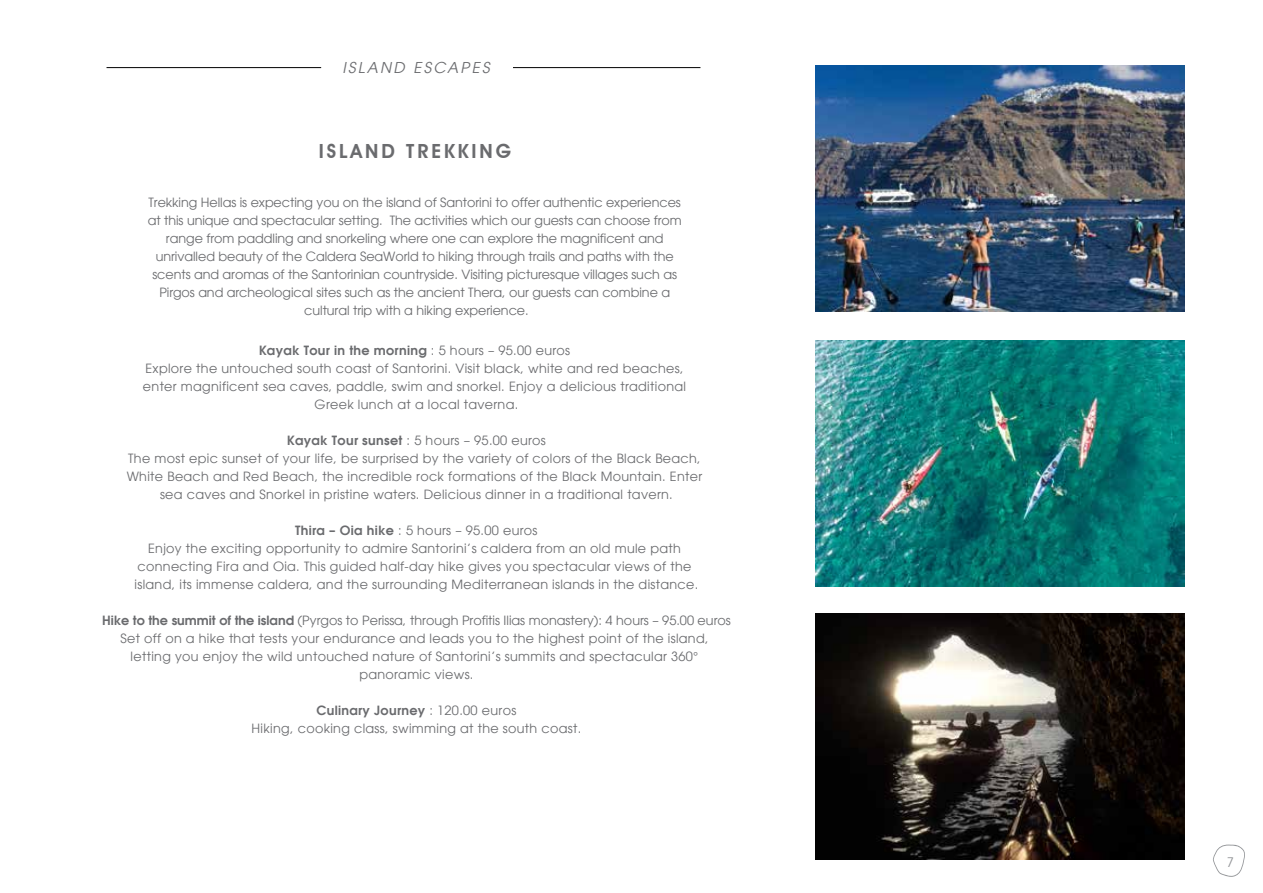
<style>
.page{position:relative;width:1263px;height:893px;background:#fff}
.page>*{position:absolute;margin:0;border:0;box-sizing:border-box;transform-origin:0 0}
.t1{font:600 19.5px "Avant Garde IT Cby BT";letter-spacing:.15em;color:#6a6b6e}
.t2{font:italic 15px "Avant Garde";letter-spacing:.15em;color:#6a6b6e}
.t3{font:13.5px "Avant Garde IT Cby BT";color:#939598}
.t4{font:12.75px/18px "Avant Garde";letter-spacing:.025em;color:#6a6b6e;text-align:center}
.t5{font:12.75px/18px "Avant Garde";letter-spacing:-.005em;color:#6a6b6e;text-align:center}
.s1{font-weight:600}
</style>
<div class="page">
<hr style="left:107px;top:67px;width:214px;height:1px;background:#010101">
<hr style="left:513px;top:67px;width:187px;height:1px;background:#010101">
<svg style="left:1213px;top:845px;width:32px;height:32px"></svg>
<img style="left:816px;top:66px;width:369px;height:246px">
<img style="left:816px;top:340px;width:369px;height:246px">
<img style="left:816px;top:614px;width:369px;height:245px">
<p class="t2" style="left:342px;top:58px;width:149px">ISLAND ESCAPES</p>
<h1 class="t1" style="left:319px;top:139px;width:194px">ISLAND TREKKING</h1>
<p class="t5" style="left:148px;top:193px;width:535px">Trekking Hellas is expecting you on the island of Santorini to offer authentic experiences at this unique and spectacular setting. The activities which our guests can choose from range from paddling and snorkeling where one can explore the magnificent and unrivalled beauty of the Caldera SeaWorld to hiking through trails and paths with the scents and aromas of the Santorinian countryside. Visiting picturesque villages such as Pirgos and archeological sites such as the ancient Thera, our guests can combine a cultural trip with a hiking experience.</p>
<p class="t4" style="left:143px;top:342px;width:544px"><span class="s1">Kayak Tour in the morning</span> : 5 hours – 95.00 euros<br>Explore the untouched south coast of Santorini. Visit black, white and red beaches, enter magnificent sea caves, paddle, swim and snorkel. Enjoy a delicious traditional Greek lunch at a local taverna.</p>
<p class="t4" style="left:127px;top:432px;width:577px"><span class="s1">Kayak Tour sunset</span> : 5 hours – 95.00 euros<br>The most epic sunset of your life, be surprised by the variety of colors of the Black Beach, White Beach and Red Beach, the incredible rock formations of the Black Mountain. Enter sea caves and Snorkel in pristine waters. Delicious dinner in a traditional tavern.</p>
<p class="t4" style="left:135px;top:522px;width:565px"><span class="s1">Thira – Oia hike</span> : 5 hours – 95.00 euros<br>Enjoy the exciting opportunity to admire Santorini’s caldera from an old mule path connecting Fira and Oia. This guided half-day hike gives you spectacular views of the island, its immense caldera, and the surrounding Mediterranean islands in the distance.</p>
<p class="t4" style="left:102px;top:612px;width:630px"><span class="s1">Hike to the summit of the island</span> (Pyrgos to Perissa, through Profitis Ilias monastery): 4 hours – 95.00 euros Set off on a hike that tests your endurance and leads you to the highest point of the island, letting you enjoy the wild untouched nature of Santorini’s summits and spectacular 360° panoramic views.</p>
<p class="t4" style="left:252px;top:702px;width:331px"><span class="s1">Culinary Journey</span> : 120.00 euros<br>Hiking, cooking class, swimming at the south coast.</p>
<p class="t3" style="left:1226px;top:854px;width:9px">7</p>
</div>
